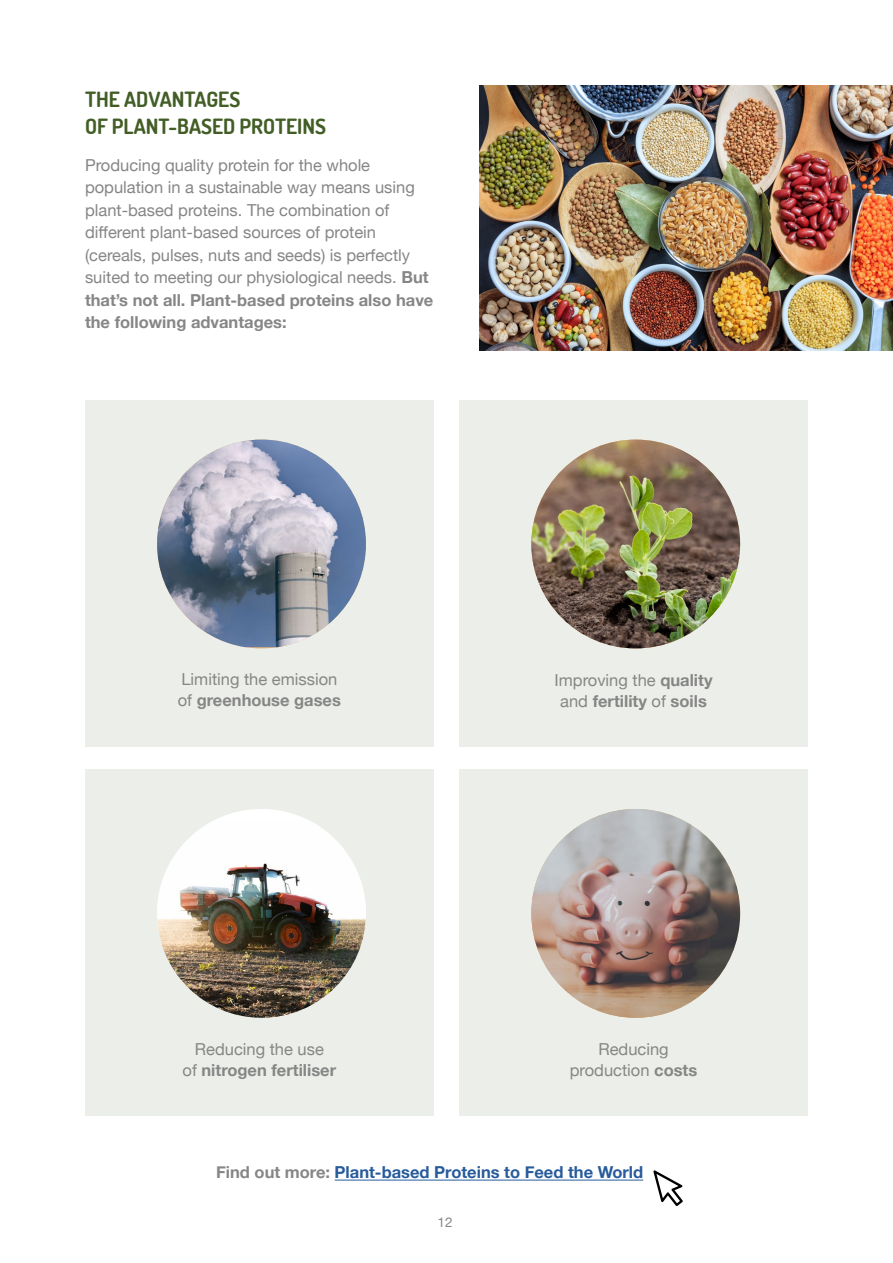
<style>
.page{position:relative;width:893px;height:1263px;background:#fff}
.page>*{position:absolute;margin:0;border:0;box-sizing:border-box;transform-origin:0 0}
.t1{font:700 21px/27px "Dosis";color:#425d25}
.t2{font:16.5px/22.5px "Helvetica Neue";color:#868686}
.t3{font:700 16.5px/21px "Helvetica Neue";color:#868686;text-align:center}
.t4{font:700 16.5px "Helvetica Neue";color:#275b9b}
.t5{font:13.5px "Helvetica Neue";color:#868686}
.s1{font-weight:700}
.s2{font-weight:400}
.s3{color:#868686}
</style>
<div class="page">
<div style="left:85px;top:400px;width:349px;height:346px;background:#ecefe9"></div>
<div style="left:85px;top:769px;width:349px;height:347px;background:#ecefe9"></div>
<div style="left:459px;top:400px;width:349px;height:346px;background:#ecefe9"></div>
<div style="left:459px;top:769px;width:349px;height:347px;background:#ecefe9"></div>
<img style="left:480px;top:85px;width:413px;height:266px">
<img style="left:157px;top:440px;width:209px;height:207px">
<img style="left:157px;top:819px;width:209px;height:199px">
<img style="left:531px;top:440px;width:209px;height:208px;border-radius:104px">
<img style="left:531px;top:809px;width:209px;height:209px;border-radius:104px">
<hr style="left:335px;top:1180px;width:308px;height:1px;background:#275b9b">
<svg style="left:653px;top:1170px;width:30px;height:36px"></svg>
<p class="t1" style="left:85px;top:85px;width:243px">THE ADVANTAGES<br>OF PLANT-BASED PROTEINS</p>
<p class="t2" style="left:85px;top:154px;width:350px">Producing quality protein for the whole population in a sustainable way means using plant-based proteins. The combination of different plant-based sources of protein (cereals, pulses, nuts and seeds) is perfectly suited to meeting our physiological needs. <span class="s1">But that’s not all. Plant-based proteins also have the following advantages:</span></p>
<p class="t2" style="left:178px;top:670px;width:165px;line-height:21px">Limiting the emission of <span class="s1">greenhouse gases</span></p>
<p class="t3" style="left:183px;top:1039px;width:155px"><span class="s2">Reducing the use<br>of</span> nitrogen fertiliser</p>
<p class="t3" style="left:555px;top:670px;width:159px"><span class="s2">Improving the</span> quality <span class="s2">and</span> fertility <span class="s2">of</span> soils</p>
<p class="t2" style="left:570px;top:1039px;width:129px;line-height:21px;text-align:center">Reducing production <span class="s1">costs</span></p>
<p class="t4" style="left:216px;top:1159px;width:429px"><span class="s3">Find out more:</span> Plant-based Proteins to Feed the World</p>
<p class="t5" style="left:438px;top:1212px;width:17px">12</p>
</div>
